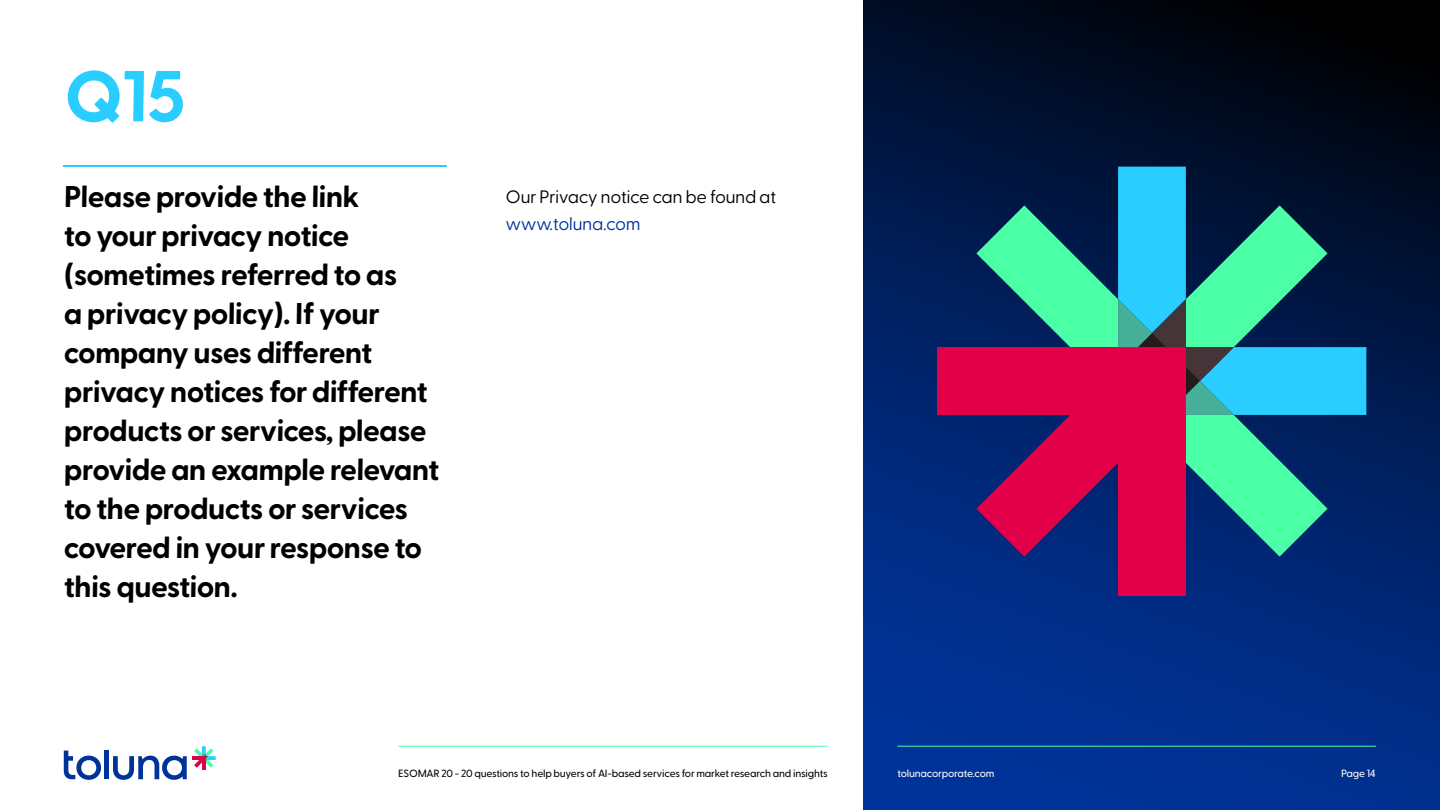
<style>
.page{position:relative;width:1440px;height:810px;background:#fff}
.page>*{position:absolute;margin:0;border:0;box-sizing:border-box;transform-origin:0 0}
.t1{font:700 72px "Greycliff CF";color:#2acdff}
.t2{font:700 30px/39px "Greycliff CF";color:#000}
.t3{font:18px "Greycliff CF";color:#000}
.t4{font:18px "Greycliff CF";color:#039}
.t5{font:500 10.5px "Greycliff CF";letter-spacing:-.02em;color:#000}
.t6{font:500 10.5px "Greycliff CF";letter-spacing:-.02em;color:#fff}
</style>
<div class="page">
<hr style="left:64px;top:165px;width:383px;height:2px;background:#2acdff">
<hr style="left:398px;top:746px;width:430px;height:1px;background:#4bffa7">
<svg style="left:864px;top:0;width:576px;height:810px;background:#001f5e"></svg>
<div style="left:104px;top:751px;width:5px;height:28px;background:#039"></div>
<svg style="left:113px;top:756px;width:74px;height:24px"></svg>
<svg style="left:64px;top:751px;width:37px;height:29px"></svg>
<hr style="left:192px;top:756px;width:14px;height:4px;background:#e40049">
<hr style="left:202px;top:756px;width:4px;height:14px;background:#e40049">
<svg style="left:194px;top:746px;width:22px;height:22px"></svg>
<hr style="left:897px;top:746px;width:479px;height:1px;background:#4bffa7">
<div style="left:938px;top:347px;width:248px;height:68px;background:#e40049"></div>
<div style="left:1118px;top:347px;width:68px;height:248px;background:#e40049"></div>
<svg style="left:976px;top:167px;width:390px;height:390px"></svg>
<h1 class="t1" style="left:64px;top:53px;width:124px">Q15</h1>
<p class="t2" style="left:64px;top:178px;width:377px">Please provide the link<br>to your privacy notice (sometimes referred to as<br>a privacy policy). If your company uses different privacy notices for different products or services, please provide an example relevant to the products or services covered in your response to this question.</p>
<p class="t3" style="left:506px;top:187px;width:273px">Our Privacy notice can be found at</p>
<p class="t4" style="left:505px;top:214px;width:137px">www.toluna.com</p>
<p class="t5" style="left:398px;top:767px;width:431px">ESOMAR 20 - 20 questions to help buyers of AI-based services for market research and insights</p>
<p class="t6" style="left:897px;top:767px;width:99px">tolunacorporate.com</p>
<p class="t6" style="left:1341px;top:767px;width:36px">Page 14</p>
</div>
